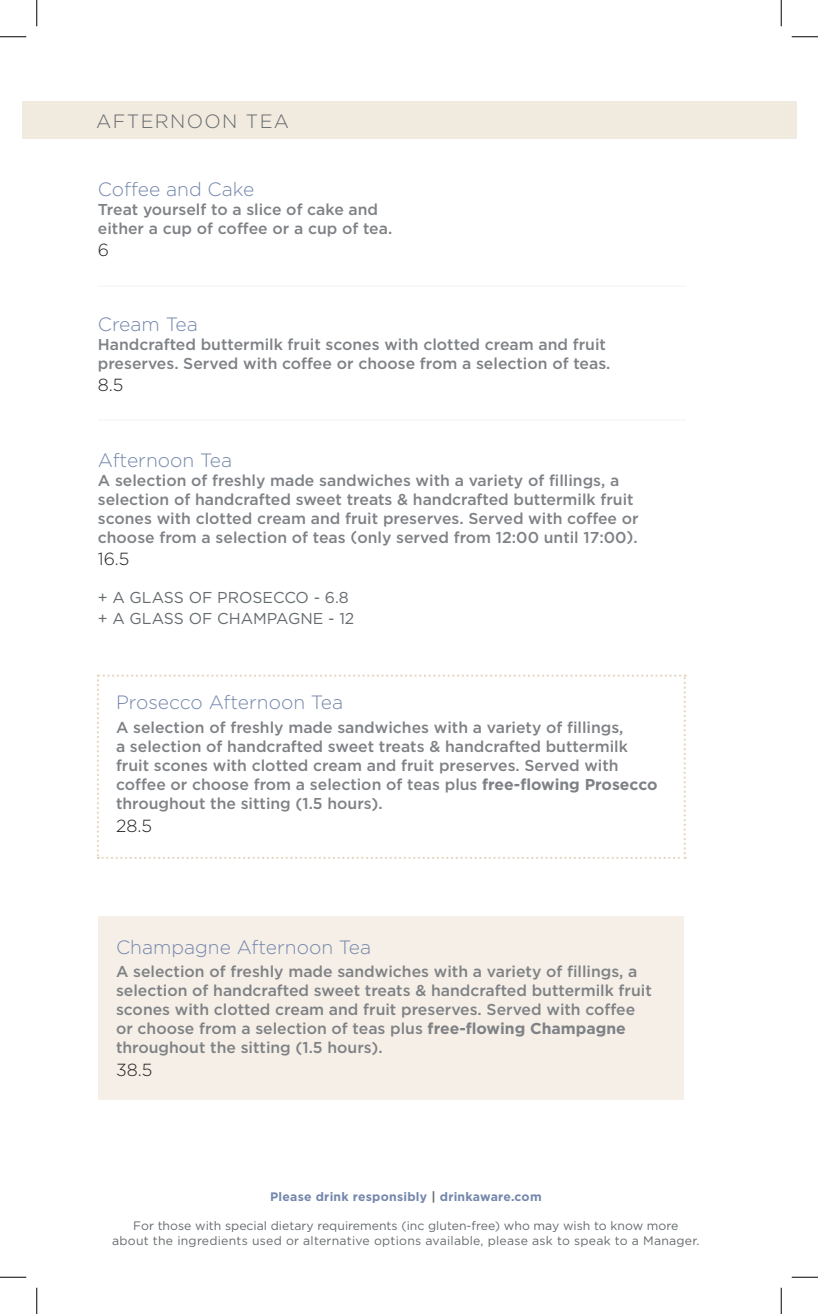
<style>
.page{position:relative;width:818px;height:1314px;background:#fff}
.page>*{position:absolute;margin:0;border:0;box-sizing:border-box;transform-origin:0 0}
.t1{font:300 19.25px "Gotham HTF";color:#7587ac}
.t2{font:300 19.25px "Gotham HTF";letter-spacing:.07em;color:#656b6e}
.t3{font:300 17.5px "Gotham HTF";color:#231f20}
.t4{font:500 15.75px/18.9px "Gotham HTF";color:#7e8185}
.t5{font:15.75px "Gotham";color:#656b6e}
.t6{font:12.25px/14.7px "Gotham";color:#656b6e;text-align:center}
.t7{font:700 12.25px "Gotham";letter-spacing:.02em;color:#7587ac}
.s1{font-family:"Gotham";font-weight:700}
.s2{color:#656b6e}
</style>
<div class="page">
<div style="left:99px;top:916px;width:585px;height:184px;background:#f5efe7"></div>
<div style="left:22px;top:101px;width:774px;height:37px;background:#f1eade"></div>
<svg style="left:97px;top:674px;width:589px;height:185px"></svg>
<hr style="left:98px;top:420px;width:587px;height:1px;background:#f1f3f3">
<hr style="left:98px;top:286px;width:587px;height:1px;background:#f1f3f3">
<svg style="left:0;top:36px;width:26px;height:1px"></svg>
<svg style="left:791px;top:36px;width:27px;height:1px"></svg>
<svg style="left:0;top:1277px;width:26px;height:1px"></svg>
<svg style="left:791px;top:1277px;width:27px;height:1px"></svg>
<svg style="left:36px;top:0;width:1px;height:26px"></svg>
<svg style="left:36px;top:1287px;width:1px;height:27px"></svg>
<svg style="left:781px;top:0;width:1px;height:26px"></svg>
<svg style="left:781px;top:1287px;width:1px;height:27px"></svg>
<div style="left:399px;top:3px;width:20px;height:20px;border:2px solid #fff;border-radius:50%"></div>
<div style="left:399px;top:1291px;width:20px;height:19px;border:2px solid #fff;border-radius:50%"></div>
<hr style="left:408px;top:1290px;width:2px;height:21px;background:#fff">
<div style="left:402px;top:1294px;width:13px;height:13px;border:2px solid #fff;border-radius:50%"></div>
<div style="left:3px;top:647px;width:20px;height:20px;border:2px solid #fff;border-radius:50%"></div>
<p class="t2" style="left:96px;top:111px;width:194px">AFTERNOON TEA</p>
<p class="t1" style="left:98px;top:179px;width:158px">Coffee and Cake</p>
<p class="t4" style="left:98px;top:199px;width:296px">Treat yourself to a slice of cake and either a cup of coffee or a cup of tea.</p>
<p class="t3" style="left:98px;top:241px;width:13px">6</p>
<p class="t1" style="left:98px;top:313px;width:101px">Cream Tea</p>
<p class="t4" style="left:98px;top:334px;width:514px">Handcrafted buttermilk fruit scones with clotted cream and fruit preserves. Served with coffee or choose from a selection of teas.</p>
<p class="t3" style="left:98px;top:375px;width:27px">8.5</p>
<p class="t1" style="left:98px;top:450px;width:136px">Afternoon Tea</p>
<p class="t4" style="left:98px;top:470px;width:542px">A selection of freshly made sandwiches with a variety of fillings, a selection of handcrafted sweet treats &amp; handcrafted buttermilk fruit scones with clotted cream and fruit preserves. Served with coffee or choose from a selection of teas (only served from 12:00 until 17:00).</p>
<p class="t3" style="left:98px;top:550px;width:33px">16.5</p>
<p class="t5" style="left:98px;top:587px;width:252px">+ A GLASS OF PROSECCO - 6.8</p>
<p class="t5" style="left:98px;top:608px;width:258px">+ A GLASS OF CHAMPAGNE - 12</p>
<p class="t1" style="left:116px;top:692px;width:229px">Prosecco Afternoon Tea</p>
<p class="t4" style="left:116px;top:718px;width:543px">A selection of freshly made sandwiches with a variety of fillings,<br>a selection of handcrafted sweet treats &amp; handcrafted buttermilk fruit scones with clotted cream and fruit preserves. Served with coffee or choose from a selection of teas plus <span class="s1">free-flowing Prosecco </span>throughout the sitting (1.5 hours).</p>
<p class="t3" style="left:116px;top:816px;width:37px">28.5</p>
<p class="t1" style="left:116px;top:936px;width:256px">Champagne Afternoon Tea</p>
<p class="t4" style="left:116px;top:962px;width:537px">A selection of freshly made sandwiches with a variety of fillings, a selection of handcrafted sweet treats &amp; handcrafted buttermilk fruit scones with clotted cream and fruit preserves. Served with coffee or choose from a selection of teas plus <span class="s1">free-flowing Champagne </span>throughout the sitting (1.5 hours).</p>
<p class="t3" style="left:116px;top:1060px;width:38px">38.5</p>
<p class="t7" style="left:270px;top:1189px;width:273px">Please drink responsibly <span class="s2">|</span> drinkaware.com</p>
<p class="t6" style="left:112px;top:1218px;width:589px">For those with special dietary requirements (inc gluten-free) who may wish to know more<br>about the ingredients used or alternative options available, please ask to speak to a Manager.</p>
</div>
